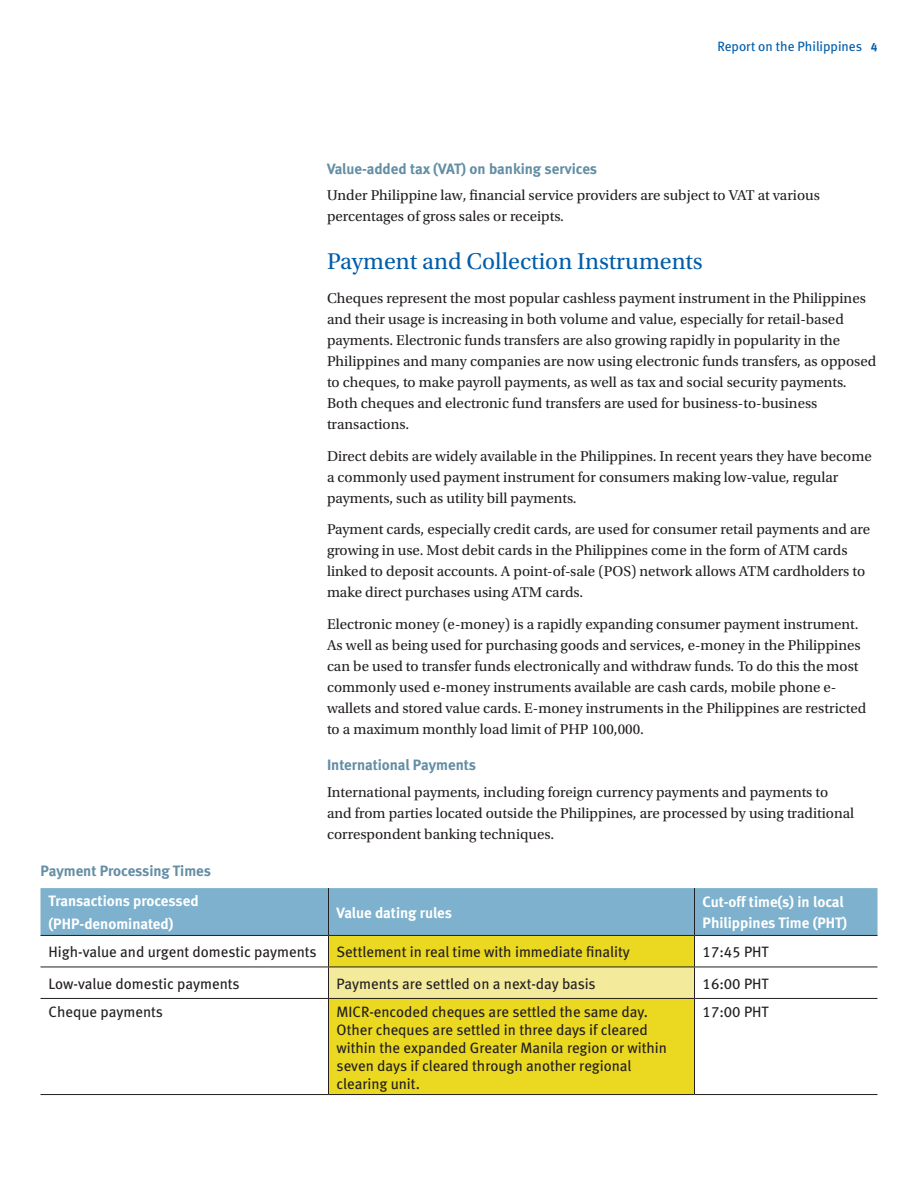
<style>
.page{position:relative;width:918px;height:1188px;background:#fff}
.page>*{position:absolute;margin:0;border:0;box-sizing:border-box;transform-origin:0 0}
.Heading_3{font:24px "Utopia Std";color:#015dab}
.t1{font:15px/21px "Utopia Std";color:#231f20}
.Table_Data{font:15px/18px "Meta Book LF";color:#231f20}
.Table_Column_Header{font:15px/21px "Meta Bold LF";color:#fff}
.Heading_4{font:15px "Meta Bold LF";color:#638ea5}
.t2{font:13.5px "Meta Book LF";color:#015dab}
</style>
<div class="page">
<div style="left:40px;top:888px;width:838px;height:47px;background:#7db1cd"></div>
<div style="left:328px;top:935px;width:366px;height:32px;background:#ead821"></div>
<div style="left:328px;top:967px;width:366px;height:31px;background:#f3eb9b"></div>
<div style="left:328px;top:998px;width:366px;height:97px;background:#ead821"></div>
<hr style="left:328px;top:888px;width:1px;height:47px;background:#231f20">
<hr style="left:694px;top:888px;width:1px;height:47px;background:#231f20">
<hr style="left:40px;top:935px;width:288px;height:1px;background:#231f20">
<hr style="left:328px;top:935px;width:366px;height:1px;background:#231f20">
<hr style="left:328px;top:936px;width:1px;height:31px;background:#231f20">
<hr style="left:694px;top:935px;width:184px;height:1px;background:#231f20">
<hr style="left:694px;top:936px;width:1px;height:31px;background:#231f20">
<hr style="left:40px;top:967px;width:288px;height:1px;background:#231f20">
<hr style="left:328px;top:967px;width:366px;height:1px;background:#231f20">
<hr style="left:328px;top:967px;width:1px;height:31px;background:#231f20">
<hr style="left:694px;top:967px;width:184px;height:1px;background:#231f20">
<hr style="left:694px;top:967px;width:1px;height:31px;background:#231f20">
<hr style="left:40px;top:998px;width:288px;height:1px;background:#231f20">
<hr style="left:328px;top:998px;width:366px;height:1px;background:#231f20">
<hr style="left:328px;top:999px;width:1px;height:95px;background:#231f20">
<hr style="left:694px;top:998px;width:184px;height:1px;background:#231f20">
<hr style="left:694px;top:999px;width:1px;height:95px;background:#231f20">
<hr style="left:40px;top:1094px;width:288px;height:1px;background:#231f20">
<hr style="left:328px;top:1094px;width:366px;height:1px;background:#231f20">
<hr style="left:694px;top:1094px;width:184px;height:1px;background:#231f20">
<p class="t2" style="left:717px;top:38px;width:146px">Report on the Philippines</p>
<p class="Heading_4" style="left:40px;top:861px;width:172px">Payment Processing Times</p>
<p class="Table_Column_Header" style="left:49px;top:890px;width:151px">Transactions processed</p>
<p class="Table_Column_Header" style="left:49px;top:913px;width:126px">(PHP-denominated)</p>
<p class="Heading_4" style="left:327px;top:159px;width:272px">Value-added tax (VAT) on banking services</p>
<p class="t1" style="left:327px;top:185px;width:494px">Under Philippine law, financial service providers are subject to VAT at various percentages of gross sales or receipts.</p>
<p class="Heading_3" style="left:327px;top:248px;width:377px">Payment and Collection Instruments</p>
<p class="t1" style="left:327px;top:288px;width:551px">Cheques represent the most popular cashless payment instrument in the Philippines and their usage is increasing in both volume and value, especially for retail-based payments. Electronic funds transfers are also growing rapidly in popularity in the Philippines and many companies are now using electronic funds transfers, as opposed to cheques, to make payroll payments, as well as tax and social security payments.<br>Both cheques and electronic fund transfers are used for business-to-business transactions.</p>
<p class="t1" style="left:327px;top:446px;width:546px">Direct debits are widely available in the Philippines. In recent years they have become a commonly used payment instrument for consumers making low-value, regular payments, such as utility bill payments.</p>
<p class="t1" style="left:327px;top:519px;width:545px">Payment cards, especially credit cards, are used for consumer retail payments and are growing in use. Most debit cards in the Philippines come in the form of ATM cards linked to deposit accounts. A point-of-sale (POS) network allows ATM cardholders to make direct purchases using ATM cards.</p>
<p class="t1" style="left:327px;top:614px;width:541px">Electronic money (e-money) is a rapidly expanding consumer payment instrument.<br>As well as being used for purchasing goods and services, e-money in the Philippines can be used to transfer funds electronically and withdraw funds. To do this the most commonly used e-money instruments available are cash cards, mobile phone e&shy;wallets and stored value cards. E-money instruments in the Philippines are restricted to a maximum monthly load limit of PHP 100,000.</p>
<p class="Heading_4" style="left:327px;top:756px;width:151px">International Payments</p>
<p class="t1" style="left:327px;top:782px;width:529px">International payments, including foreign currency payments and payments to and from parties located outside the Philippines, are processed by using traditional correspondent banking techniques.</p>
<p class="Table_Column_Header" style="left:337px;top:902px;width:117px">Value dating rules</p>
<p class="Table_Column_Header" style="left:703px;top:891px;width:146px">Cut-off time(s) in local<br>Philippines Time (PHT)</p>
<p class="Table_Data" style="left:49px;top:943px;width:270px">High-value and urgent domestic payments</p>
<p class="Table_Data" style="left:337px;top:943px;width:295px">Settlement in real time with immediate finality</p>
<p class="Table_Data" style="left:703px;top:943px;width:67px">17:45 PHT</p>
<p class="Table_Data" style="left:49px;top:974px;width:193px">Low-value domestic payments</p>
<p class="Table_Data" style="left:337px;top:974px;width:261px">Payments are settled on a next-day basis</p>
<p class="Table_Data" style="left:703px;top:974px;width:67px">16:00 PHT</p>
<p class="Table_Data" style="left:49px;top:1002px;width:116px">Cheque payments</p>
<p class="Table_Data" style="left:337px;top:1002px;width:332px">MICR-encoded cheques are settled the same day.<br>Other cheques are settled in three days if cleared within the expanded Greater Manila region or within seven days if cleared through another regional clearing unit.</p>
<p class="Table_Data" style="left:703px;top:1002px;width:67px">17:00 PHT</p>
</div>
